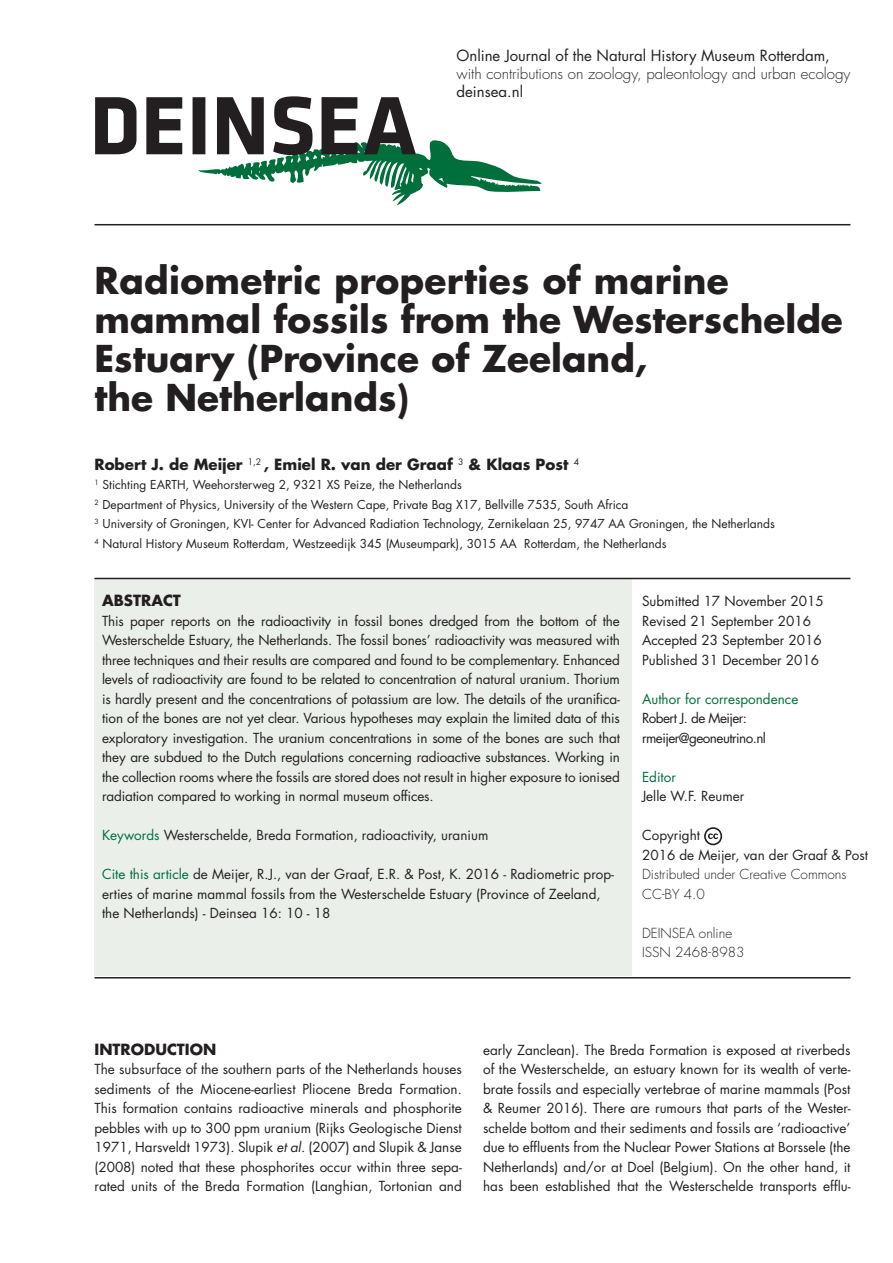
<style>
.page{position:relative;width:893px;height:1263px;background:#fff}
.page>*{position:absolute;margin:0;border:0;box-sizing:border-box;transform-origin:0 0}
.t1{font:700 36px/39px "Futura Std";color:#231f20}
.t2{font:700 15px "Futura Std";color:#231f20}
.t3{font:15px "Futura Std";color:#231f20}
.t4{font:300 15px "Futura Std";color:#231f20}
.t5{font:13.5px/19.5px "Futura Std";color:#231f20;text-align:justify}
.t6{font:300 13.5px/19.5px "Futura Std";color:#231f20}
.t7{font:13.5px "Futura Std";letter-spacing:-.04em;color:#231f20}
.t8{font:13.5px "Futura Std";color:#006f3c}
.t9{font:12px "Futura Std";color:#231f20}
.s1{color:#006f3c}
.s2{font-style:italic}
</style>
<div class="page">
<div style="left:94px;top:579px;width:538px;height:397px;background:#eaefea"></div>
<hr style="left:94px;top:224px;width:756px;height:1px;background:#231f20">
<hr style="left:94px;top:977px;width:756px;height:1px;background:#231f20">
<hr style="left:94px;top:578px;width:756px;height:1px;background:#231f20">
<svg style="left:95px;top:96px;width:447px;height:110px"></svg>
<svg style="left:704px;top:827px;width:18px;height:18px"></svg>
<p class="t3" style="left:456px;top:46px;width:375px">Online Journal of the Natural History Museum Rotterdam,</p>
<p class="t4" style="left:456px;top:65px;width:395px">with contributions on zoology, paleontology and urban ecology</p>
<p class="t3" style="left:456px;top:82px;width:68px">deinsea.nl</p>
<p class="t1" style="left:94px;top:261px;width:636px">Radiometric properties of marine</p>
<p class="t1" style="left:94px;top:300px;width:750px">mammal fossils from the Westerschelde<br>Estuary (Province of Zeeland,</p>
<p class="t1" style="left:94px;top:378px;width:316px">the Netherlands)</p>
<p class="t2" style="left:94px;top:454px;width:486px">Robert J. de Meijer <sup>1,2</sup> , Emiel R. van der Graaf <sup>3</sup> &amp; Klaas Post <sup>4</sup></p>
<p class="t9" style="left:94px;top:477px;width:369px"><sup>1</sup> Stichting EARTH, Weehorsterweg 2, 9321 XS Peize, the Netherlands</p>
<p class="t9" style="left:94px;top:497px;width:536px"><sup>2</sup> Department of Physics, University of the Western Cape, Private Bag X17, Bellville 7535, South Africa</p>
<p class="t9" style="left:94px;top:516px;width:682px"><sup>3</sup> University of Groningen, KVI- Center for Advanced Radiation Technology, Zernikelaan 25, 9747 AA Groningen, the Netherlands</p>
<p class="t9" style="left:94px;top:536px;width:573px"><sup>4</sup> Natural History Museum Rotterdam, Westzeedijk 345 (Museumpark), 3015 AA Rotterdam, the Netherlands</p>
<p class="t2" style="left:102px;top:591px;width:80px">ABSTRACT</p>
<p class="t5" style="left:102px;top:611px;width:519px">This paper reports on the radioactivity in fossil bones dredged from the bottom of the Westerschelde Estuary, the Netherlands. The fossil bones’ radioactivity was measured with three techniques and their results are compared and found to be complementary. Enhanced levels of radioactivity are found to be related to concentration of natural uranium. Thorium is hardly present and the concentrations of potassium are low. The details of the uranifica&shy;tion of the bones are not yet clear. Various hypotheses may explain the limited data of this exploratory investigation. The uranium concentrations in some of the bones are such that they are subdued to the Dutch regulations concerning radioactive substances. Working in the collection rooms where the fossils are stored does not result in higher exposure to ionised radiation compared to working in normal museum offices.</p>
<p class="t5" style="left:102px;top:826px;width:388px"><span class="s1">Keywords</span> Westerschelde, Breda Formation, radioactivity, uranium</p>
<p class="t5" style="left:102px;top:865px;width:514px;text-align:left"><span class="s1">Cite this article</span> de Meijer, R.J., van der Graaf, E.R. &amp; Post, K. 2016 - Radiometric prop&shy;erties of marine mammal fossils from the Westerschelde Estuary (Province of Zeeland, the Netherlands) - Deinsea 16: 10 - 18</p>
<p class="t5" style="left:642px;top:592px;width:183px">Submitted 17 November 2015</p>
<p class="t5" style="left:642px;top:611px;width:170px">Revised 21 September 2016</p>
<p class="t5" style="left:642px;top:631px;width:181px">Accepted 23 September 2016</p>
<p class="t5" style="left:642px;top:650px;width:179px">Published 31 December 2016</p>
<p class="t8" style="left:642px;top:690px;width:158px">Author for correspondence</p>
<p class="t7" style="left:642px;top:710px;width:107px">Robert J. de Meijer:</p>
<p class="t7" style="left:642px;top:729px;width:125px">rmeijer@geoneutrino.nl</p>
<p class="t8" style="left:642px;top:768px;width:35px">Editor</p>
<p class="t5" style="left:642px;top:787px;width:104px">Jelle W.F. Reumer</p>
<p class="t5" style="left:642px;top:826px;width:60px">Copyright</p>
<p class="t5" style="left:642px;top:845px;width:227px">2016 de Meijer, van der Graaf &amp; Post</p>
<p class="t6" style="left:642px;top:865px;width:206px">Distributed under Creative Commons<br>CC-BY 4.0</p>
<p class="t6" style="left:642px;top:923px;width:92px">DEINSEA online</p>
<p class="t6" style="left:642px;top:943px;width:104px">ISSN 2468-8983</p>
<p class="t2" style="left:94px;top:1039px;width:123px">INTRODUCTION</p>
<p class="t5" style="left:94px;top:1060px;width:369px">The subsurface of the southern parts of the Netherlands houses sediments of the Miocene-earliest Pliocene Breda Formation.<br>This formation contains radioactive minerals and phosphorite pebbles with up to 300 ppm uranium (Rijks Geologische Dienst 1971, Harsveldt 1973). Slupik <span class="s2">et al.</span> (2007) and Slupik &amp; Janse (2008) noted that these phosphorites occur within three sepa&shy;rated units of the Breda Formation (Langhian, Tortonian and</p>
<p class="t5" style="left:483px;top:1040px;width:369px">early Zanclean). The Breda Formation is exposed at riverbeds of the Westerschelde, an estuary known for its wealth of verte&shy;brate fossils and especially vertebrae of marine mammals (Post &amp; Reumer 2016). There are rumours that parts of the Wester&shy;schelde bottom and their sediments and fossils are ‘radioactive’ due to effluents from the Nuclear Power Stations at Borssele (the Netherlands) and/or at Doel (Belgium). On the other hand, it has been established that the Westerschelde transports efflu-</p>
</div>
